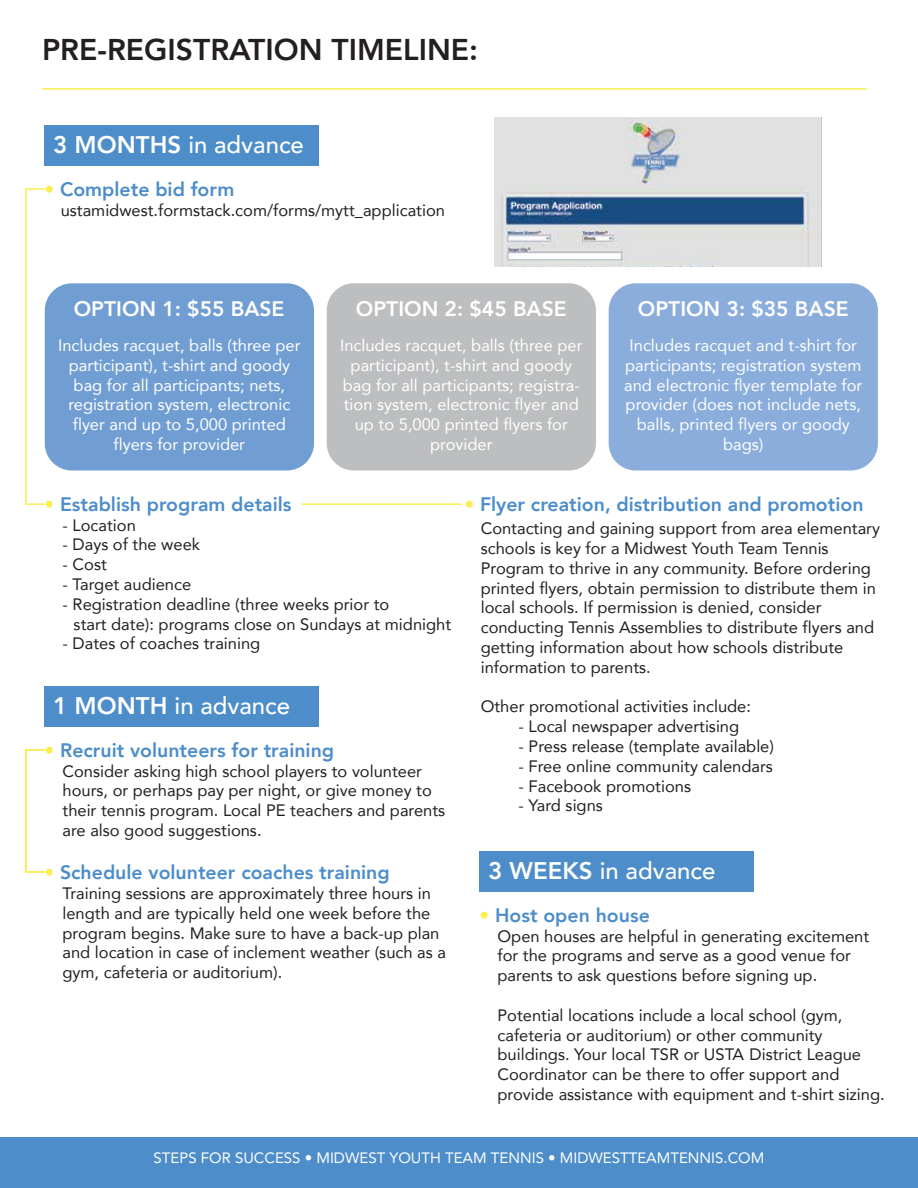
<style>
.page{position:relative;width:918px;height:1188px;background:#fff}
.page>*{position:absolute;margin:0;border:0;box-sizing:border-box;transform-origin:0 0}
.t1{font:800 30px "Avenir";color:#231f20}
.t2{font:500 24px "Avenir";color:#fff}
.t3{font:800 21px "Avenir";color:#fff}
.t4{font:800 19.5px "Avenir";color:#4c8dca}
.t5{font:16.5px/19.8px "Avenir";color:#231f20}
.t6{font:16.5px/19.8px "Avenir";color:#fff;text-align:center}
.t7{font:15px "Avenir";color:#fff}
.s1{font-weight:800}
.s2{color:#faee50}
</style>
<div class="page">
<hr style="left:42px;top:88px;width:825px;height:2px;background:#faee50">
<div style="left:0;top:1137px;width:918px;height:51px;background:#4c8dca"></div>
<div style="left:45px;top:125px;width:274px;height:41px;background:#4c8dca"></div>
<div style="left:45px;top:686px;width:274px;height:41px;background:#4c8dca"></div>
<img style="left:494px;top:117px;width:327px;height:150px">
<div style="left:45px;top:283px;width:269px;height:188px;background:#709ed3;border-radius:27px"></div>
<div style="left:327px;top:283px;width:269px;height:188px;background:#bcbec0;border-radius:27px"></div>
<div style="left:609px;top:283px;width:269px;height:188px;background:#8aaddb;border-radius:27px"></div>
<div style="left:25px;top:188px;width:21px;height:317px;border:2px solid #faee50"></div>
<div style="left:25px;top:749px;width:21px;height:124px;border:2px solid #faee50"></div>
<div style="left:480px;top:851px;width:274px;height:41px;background:#4c8dca"></div>
<hr style="left:302px;top:503px;width:160px;height:2px;background:#faee50">
<h1 class="t1" style="left:42px;top:26px;width:438px">PRE-REGISTRATION TIMELINE:</h1>
<h2 class="t2" style="left:53px;top:124px;width:252px"><span class="s1">3 MONTHS</span> in advance</h2>
<p class="t4" style="left:45px;top:174px;width:191px"><span class="s2">•</span> Complete bid form</p>
<p class="t5" style="left:61px;top:200px;width:386px">ustamidwest.formstack.com/forms/mytt_application</p>
<p class="t3" style="left:74px;top:293px;width:212px">OPTION 1: $55 BASE</p>
<p class="t6" style="left:58px;top:335px;width:244px">Includes racquet, balls (three per participant), t-shirt and goody bag for all participants; nets, registration system, electronic flyer and up to 5,000 printed flyers for provider</p>
<p class="t3" style="left:356px;top:293px;width:212px">OPTION 2: $45 BASE</p>
<p class="t6" style="left:340px;top:335px;width:244px">Includes racquet, balls (three per participant), t-shirt and goody bag for all participants; registra&shy;tion system, electronic flyer and up to 5,000 printed flyers for provider</p>
<p class="t3" style="left:638px;top:293px;width:212px">OPTION 3: $35 BASE</p>
<p class="t6" style="left:624px;top:335px;width:240px">Includes racquet and t-shirt for participants; registration system and electronic flyer template for provider (does not include nets, balls, printed flyers or goody bags)</p>
<p class="t4" style="left:45px;top:489px;width:249px"><span class="s2">•</span> Establish program details</p>
<p class="t5" style="left:63px;top:515px;width:75px">- Location</p>
<p class="t5" style="left:63px;top:534px;width:139px">- Days of the week</p>
<p class="t5" style="left:63px;top:554px;width:46px">- Cost</p>
<p class="t5" style="left:63px;top:574px;width:130px">- Target audience</p>
<p class="t5" style="left:74px;top:594px;width:379px;text-indent:-11px">- Registration deadline (three weeks prior to<br>start date): programs close on Sundays at midnight</p>
<p class="t5" style="left:63px;top:633px;width:199px">- Dates of coaches training</p>
<h2 class="t2" style="left:53px;top:685px;width:238px"><span class="s1">1 MONTH</span> in advance</h2>
<p class="t4" style="left:45px;top:735px;width:291px"><span class="s2">•</span> Recruit volunteers for training</p>
<p class="t5" style="left:63px;top:761px;width:384px">Consider asking high school players to volunteer hours, or perhaps pay per night, or give money to their tennis program. Local PE teachers and parents are also good suggestions.</p>
<p class="t4" style="left:45px;top:857px;width:347px"><span class="s2">•</span> Schedule volunteer coaches training</p>
<p class="t5" style="left:63px;top:883px;width:385px">Training sessions are approximately three hours in length and are typically held one week before the program begins. Make sure to have a back-up plan and location in case of inclement weather (such as a gym, cafeteria or auditorium).</p>
<p class="t4" style="left:465px;top:489px;width:401px"><span class="s2">•</span> Flyer creation, distribution and promotion</p>
<p class="t5" style="left:481px;top:518px;width:401px">Contacting and gaining support from area elementary schools is key for a Midwest Youth Team Tennis Program to thrive in any community. Before ordering printed flyers, obtain permission to distribute them in local schools. If permission is denied, consider conducting Tennis Assemblies to distribute flyers and getting information about how schools distribute information to parents.</p>
<p class="t5" style="left:481px;top:696px;width:272px">Other promotional activities include:</p>
<p class="t5" style="left:519px;top:716px;width:222px">- Local newspaper advertising</p>
<p class="t5" style="left:519px;top:736px;width:257px">- Press release (template available)</p>
<p class="t5" style="left:519px;top:756px;width:256px">- Free online community calendars</p>
<p class="t5" style="left:519px;top:776px;width:174px">- Facebook promotions</p>
<p class="t5" style="left:519px;top:795px;width:86px">- Yard signs</p>
<h2 class="t2" style="left:488px;top:850px;width:229px"><span class="s1">3 WEEKS</span> in advance</h2>
<p class="t4" style="left:480px;top:900px;width:172px"><span class="s2">•</span> Host open house</p>
<p class="t5" style="left:498px;top:926px;width:373px">Open houses are helpful in generating excitement for the programs and serve as a good venue for parents to ask questions before signing up.</p>
<p class="t5" style="left:498px;top:1005px;width:389px">Potential locations include a local school (gym, cafeteria or auditorium) or other community buildings. Your local TSR or USTA District League Coordinator can be there to offer support and provide assistance with equipment and t-shirt sizing.</p>
<p class="t7" style="left:154px;top:1145px;width:612px">STEPS FOR SUCCESS • MIDWEST YOUTH TEAM TENNIS • MIDWESTTEAMTENNIS.COM</p>
</div>
